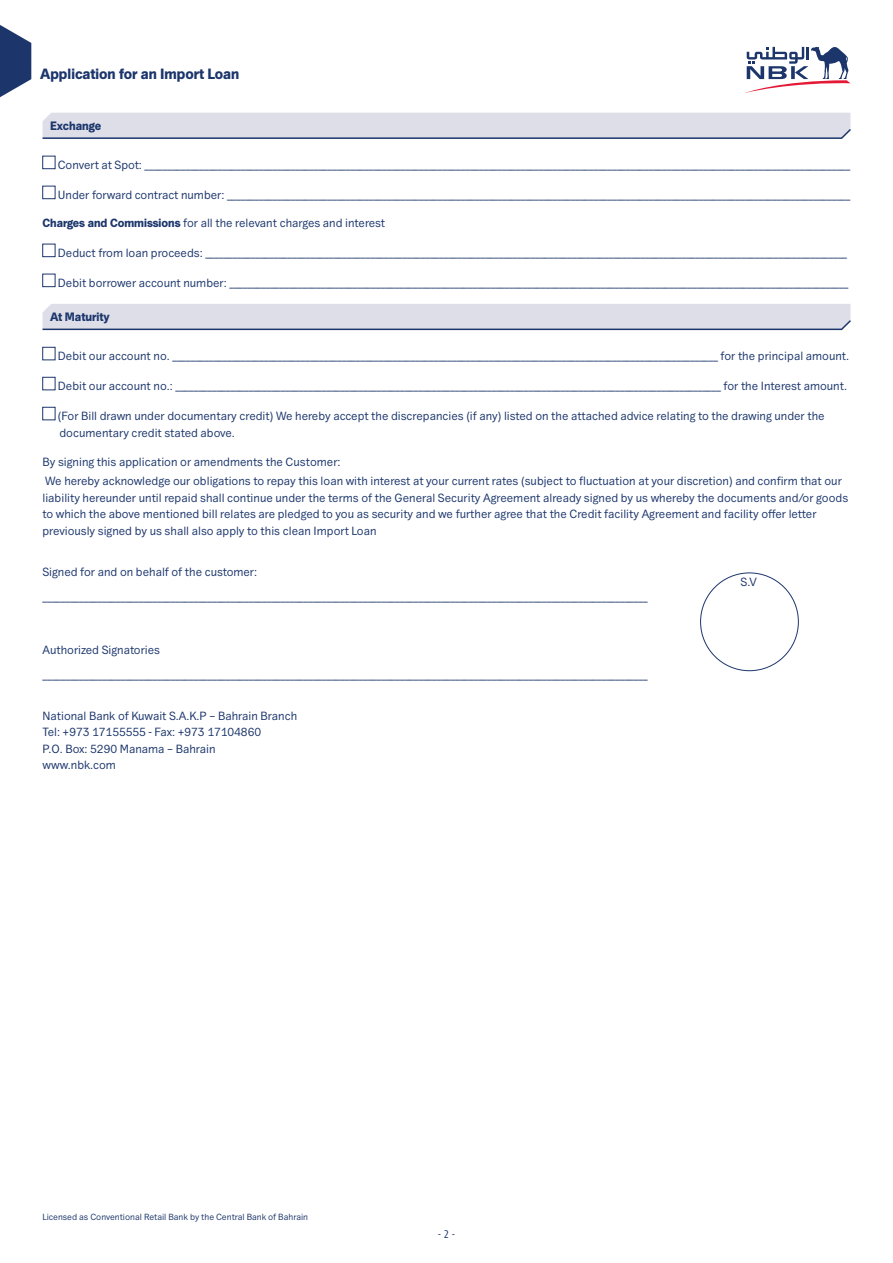
<style>
.page{position:relative;width:893px;height:1263px;background:#fff}
.page>*{position:absolute;margin:0;border:0;box-sizing:border-box;transform-origin:0 0}
.t1{font:700 15px "Du Nord";color:#1c366c}
.t2{font:700 12.3px "Du Nord";color:#1c366c}
.t3{font:12px/16.5px "Du Nord";color:#1c366c}
.t4{font:condensed 11.25px "Dax OT";color:#1c366c}
.t5{font:9px "Du Nord";color:#1c366c}
.s1{font-weight:700}
</style>
<div class="page">
<svg style="left:745px;top:47px;width:105px;height:46px"></svg>
<svg style="left:0;top:25px;width:31px;height:73px"></svg>
<svg style="left:42px;top:113px;width:809px;height:26px;background:#d2d4e0"></svg>
<div style="left:43px;top:156px;width:12px;height:13px;border:1px solid #1c366c"></div>
<div style="left:43px;top:186px;width:12px;height:13px;border:1px solid #1c366c"></div>
<div style="left:43px;top:244px;width:12px;height:13px;border:1px solid #1c366c"></div>
<div style="left:43px;top:274px;width:12px;height:13px;border:1px solid #1c366c"></div>
<svg style="left:42px;top:304px;width:809px;height:27px;background:#d3d5e1"></svg>
<div style="left:43px;top:347px;width:12px;height:13px;border:1px solid #1c366c"></div>
<div style="left:43px;top:377px;width:12px;height:13px;border:1px solid #1c366c"></div>
<div style="left:43px;top:407px;width:12px;height:13px;border:1px solid #1c366c"></div>
<p class="t1" style="left:40px;top:65px;width:201px">Application for an Import Loan</p>
<p class="t2" style="left:50px;top:119px;width:53px">Exchange</p>
<p class="t3" style="left:58px;top:156px;width:794px">C o n v e r t a t S p o t __________________________________________________________________________________________________________________________________________________________:</p>
<p class="t3" style="left:58px;top:186px;width:794px">U n d e r f o r w a r d c o n t r a c t n u m b e r ________________________________________________________________________________________________________________________________________:</p>
<p class="t3" style="left:43px;top:214px;width:344px"><span class="s1">Charges and Commissions</span> for all the relevant charges and interest</p>
<p class="t3" style="left:58px;top:244px;width:791px">D e d u c t f r o m l o a n p r o c e e d s ____________________________________________________________________________________________________________________________________________:</p>
<p class="t3" style="left:58px;top:274px;width:792px">D e b i t b o r r o w e r a c c o u n t n u m b e r _______________________________________________________________________________________________________________________________________:</p>
<p class="t2" style="left:50px;top:310px;width:61px">At Maturity</p>
<p class="t3" style="left:58px;top:348px;width:793px">Debit our account no. _______________________________________________________________________________________________________________________ for the principal amount.</p>
<p class="t3" style="left:58px;top:378px;width:791px">Debit our account no.: _______________________________________________________________________________________________________________________ for the Interest amount.</p>
<p class="t3" style="left:58px;top:408px;width:768px">(For Bill drawn under documentary credit) We hereby accept the discrepancies (if any) listed on the attached advice relating to the drawing under the documentary credit stated above.</p>
<p class="t3" style="left:43px;top:452px;width:801px;line-height:19.4px">By signing this application or amendments the Customer:<br>We hereby acknowledge our obligations to repay this loan with interest at your current rates (subject to fluctuation at your discretion) and confirm that our</p>
<p class="t3" style="left:43px;top:489px;width:807px">liability hereunder until repaid shall continue under the terms of the General Security Agreement already signed by us whereby the documents and/or goods to which the above mentioned bill relates are pledged to you as security and we further agree that the Credit facility Agreement and facility offer letter previously signed by us shall also apply to this clean Import Loan</p>
<p class="t3" style="left:43px;top:563px;width:216px">Signed for and on behalf of the customer:</p>
<p class="t3" style="left:740px;top:573px;width:18px">V.S</p>
<p class="t3" style="left:43px;top:588px;width:607px">____________________________________________________________________________________________________________________________________</p>
<p class="t3" style="left:43px;top:637px;width:607px;line-height:25px">Authorized Signatories<br>____________________________________________________________________________________________________________________________________</p>
<p class="t3" style="left:43px;top:707px;width:256px">National Bank of Kuwait A.S P.K. – Bahrain Branch<br>Tel: +973 17155555 - Fax: +973 17104860<br>O.P . Box: 5290 Manama – Bahrain<br>www.nbk.com</p>
<p class="t5" style="left:43px;top:1212px;width:267px">Licensed as Conventional Retail Bank by the Central Bank of Bahrain</p>
<p class="t4" style="left:438px;top:1226px;width:19px">-2-</p>
</div>
